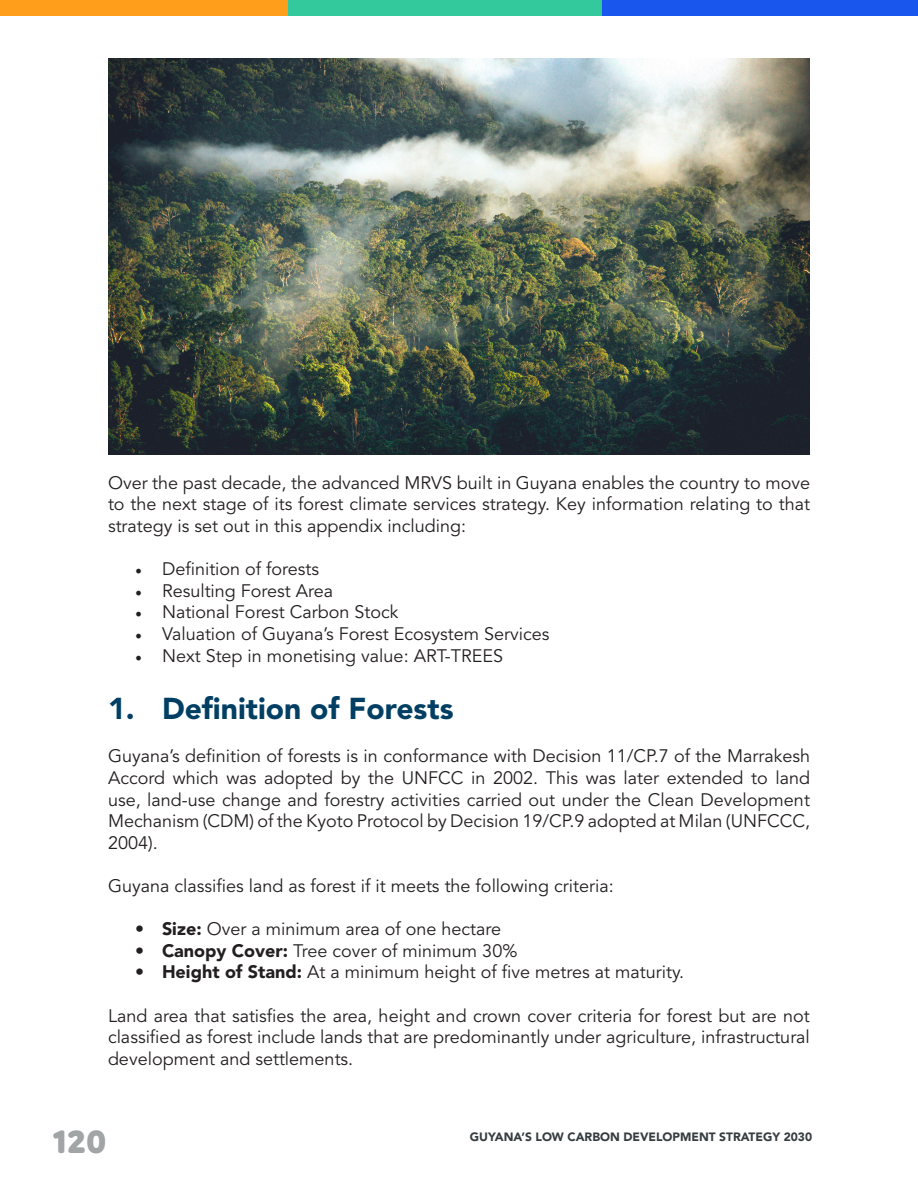
<style>
.page{position:relative;width:918px;height:1188px;background:#fff}
.page>*{position:absolute;margin:0;border:0;box-sizing:border-box;transform-origin:0 0}
.t1{font:800 34.5px "Domus Titling";color:#a1a5a6}
.t2{font:900 30px "Avenir LT Std";color:#003f63}
.t3{font:18px/21.6px "Avenir LT Std";color:#231f20;text-align:justify}
.t4{font:900 12px "Avenir LT Std";color:#353d40}
.s1{font-family:"Minion Pro"}
.s2{font-weight:900}
</style>
<div class="page">
<div style="left:0;top:0;width:288px;height:15px;background:#ff9e1a"></div>
<div style="left:288px;top:0;width:316px;height:15px;background:#33c99c"></div>
<div style="left:603px;top:0;width:315px;height:15px;background:#1856ed"></div>
<img style="left:108px;top:59px;width:702px;height:395px">
<p class="t3" style="left:108px;top:472px;width:704px">Over the past decade, the advanced MRVS built in Guyana enables the country to move to the next stage of its forest climate services strategy. Key information relating to that strategy is set out in this appendix including:</p>
<p class="t3" style="left:135px;top:559px;width:186px"><span class="s1">•</span> Definition of forests</p>
<p class="t3" style="left:135px;top:580px;width:200px"><span class="s1">•</span> Resulting Forest Area</p>
<p class="t3" style="left:135px;top:602px;width:265px"><span class="s1">•</span> National Forest Carbon Stock</p>
<p class="t3" style="left:135px;top:624px;width:416px"><span class="s1">•</span> Valuation of Guyana’s Forest Ecosystem Services</p>
<p class="t3" style="left:135px;top:645px;width:370px"><span class="s1">•</span> Next Step in monetising value: ART-TREES</p>
<p class="t2" style="left:108px;top:691px;width:347px">1. Definition of Forests</p>
<p class="t3" style="left:108px;top:746px;width:704px">Guyana’s definition of forests is in conformance with Decision 11/CP.7 of the Marrakesh Accord which was adopted by the UNFCC in 2002. This was later extended to land use, land-use change and forestry activities carried out under the Clean Development Mechanism (CDM) of the Kyoto Protocol by Decision 19/CP.9 adopted at Milan (UNFCCC, 2004).</p>
<p class="t3" style="left:108px;top:876px;width:507px">Guyana classifies land as forest if it meets the following criteria:</p>
<p class="t3" style="left:135px;top:919px;width:368px"><span class="s2">• Size:</span> Over a minimum area of one hectare</p>
<p class="t3" style="left:135px;top:940px;width:384px"><span class="s2">• Canopy Cover:</span> Tree cover of minimum 30%</p>
<p class="t3" style="left:135px;top:962px;width:551px"><span class="s2">• Height of Stand:</span> At a minimum height of five metres at maturity.</p>
<p class="t3" style="left:108px;top:1005px;width:703px">Land area that satisfies the area, height and crown cover criteria for forest but are not classified as forest include lands that are predominantly under agriculture, infrastructural development and settlements.</p>
<h1 class="t1" style="left:53px;top:1120px;width:55px">120</h1>
<p class="t4" style="left:470px;top:1130px;width:344px">GUYANA’S LOW CARBON DEVELOPMENT STRATEGY 2030</p>
</div>
